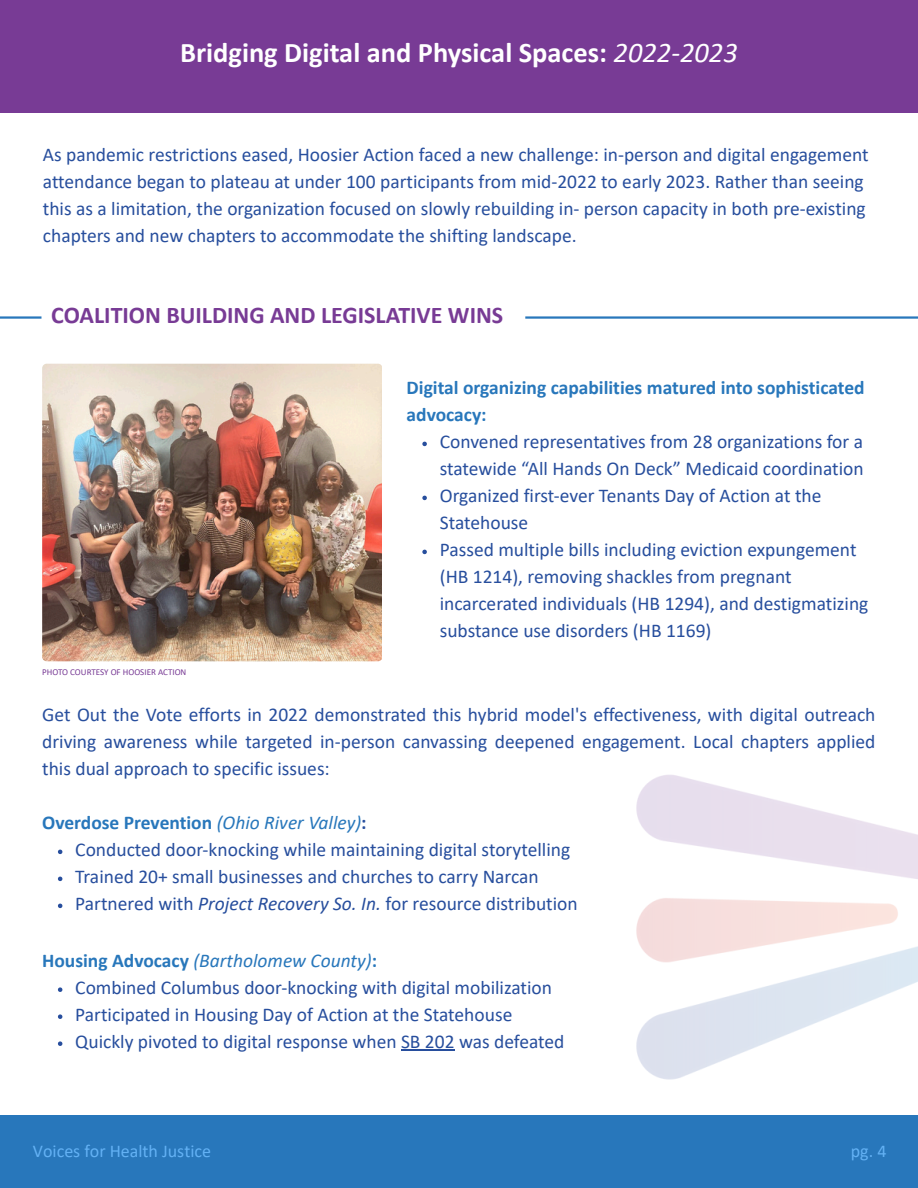
<style>
.page{position:relative;width:918px;height:1188px;background:#fff}
.page>*{position:absolute;margin:0;border:0;box-sizing:border-box;transform-origin:0 0}
.t1{font:700 28.5px "Calibri";color:#fff}
.t2{font:700 24px "Calibri";color:#783b95}
.t3{font:19.5px/27px "Calibri";color:#274e9d}
.t4{font:700 19.5px/27px "Calibri";color:#2877bb}
.t5{font:italic 19.5px "Calibri";color:#2877bb}
.t6{font:18px "Calibri";color:#63b1f4}
.t7{font:9px "Calibri";color:#783b95}
.s1{font-weight:400;font-style:italic}
.s2{color:#274e9d}
.s3{font-style:italic}
.s4{font-weight:700;font-style:normal}
</style>
<div class="page">
<div style="left:0;top:1116px;width:918px;height:72px;background:#2877bb"></div>
<div style="left:0;top:0;width:918px;height:112px;background:#783b95"></div>
<img style="left:567px;top:775px;width:351px;height:341px">
<hr style="left:0;top:316px;width:41px;height:3px;background:#2877bb">
<img style="left:42px;top:364px;width:340px;height:297px;border-radius:4px">
<svg style="left:422px;top:442px;width:5px;height:4px"></svg>
<svg style="left:422px;top:496px;width:5px;height:4px"></svg>
<svg style="left:422px;top:550px;width:5px;height:4px"></svg>
<hr style="left:525px;top:316px;width:393px;height:3px;background:#2877bb">
<svg style="left:58px;top:850px;width:4px;height:4px"></svg>
<svg style="left:58px;top:877px;width:4px;height:4px"></svg>
<svg style="left:58px;top:904px;width:4px;height:4px"></svg>
<svg style="left:58px;top:987px;width:4px;height:5px"></svg>
<svg style="left:58px;top:1014px;width:4px;height:5px"></svg>
<svg style="left:58px;top:1041px;width:4px;height:5px"></svg>
<hr style="left:401px;top:1049px;width:54px;height:1px;background:#274e9d">
<h2 class="t1" style="left:180px;top:41px;width:559px">Bridging Digital and Physical Spaces: <span class="s1">2022-2023</span></h2>
<p class="t3" style="left:43px;top:142px;width:827px">As pandemic restrictions eased, Hoosier Action faced a new challenge: in-person and digital engagement attendance began to plateau at under 100 participants from mid-2022 to early 2023. Rather than seeing this as a limitation, the organization focused on slowly rebuilding in- person capacity in both pre-existing chapters and new chapters to accommodate the shifting landscape.</p>
<p class="t2" style="left:51px;top:305px;width:454px">COALITION BUILDING AND LEGISLATIVE WINS</p>
<h3 class="t4" style="left:407px;top:376px;width:459px">Digital organizing capabilities matured into sophisticated advocacy:</h3>
<p class="t3" style="left:440px;top:430px;width:426px">Convened representatives from 28 organizations for a statewide “All Hands On Deck” Medicaid coordination</p>
<p class="t3" style="left:440px;top:484px;width:383px">Organized first-ever Tenants Day of Action at the<br>Statehouse</p>
<p class="t3" style="left:440px;top:538px;width:430px">Passed multiple bills including eviction expungement (HB 1214), removing shackles from pregnant incarcerated individuals (HB 1294), and destigmatizing substance use disorders (HB 1169)</p>
<p class="t7" style="left:42px;top:669px;width:146px">PHOTO COURTESY OF HOOSIER ACTION</p>
<p class="t3" style="left:42px;top:703px;width:835px;text-align:justify">Get Out the Vote efforts in 2022 demonstrated this hybrid model's effectiveness, with digital outreach driving awareness while targeted in-person canvassing deepened engagement. Local chapters applied this dual approach to specific issues:</p>
<h4 class="t4" style="left:42px;top:811px;width:326px">Overdose Prevention <span class="s1">(Ohio River Valley)</span><span class="s2">:</span></h4>
<h4 class="t3" style="left:75px;top:838px;width:496px">Conducted door-knocking while maintaining digital storytelling</h4>
<p class="t3" style="left:75px;top:865px;width:465px">Trained 20+ small businesses and churches to carry Narcan</p>
<p class="t3" style="left:75px;top:892px;width:504px">Partnered with <span class="s3">Project Recovery So. In.</span> for resource distribution</p>
<p class="t5" style="left:42px;top:953px;width:336px"><span class="s4">Housing Advocacy</span> (Bartholomew County)<span class="s4">:</span></p>
<h4 class="t3" style="left:75px;top:976px;width:478px">Combined Columbus door-knocking with digital mobilization</h4>
<p class="t3" style="left:75px;top:1003px;width:439px">Participated in Housing Day of Action at the Statehouse</p>
<p class="t3" style="left:75px;top:1030px;width:491px">Quickly pivoted to digital response when SB 202 was defeated</p>
<h4 class="t6" style="left:33px;top:1144px;width:180px">Voices for Health Justice</h4>
<h1 class="t6" style="left:851px;top:1144px;width:37px">pg. 4</h1>
</div>
